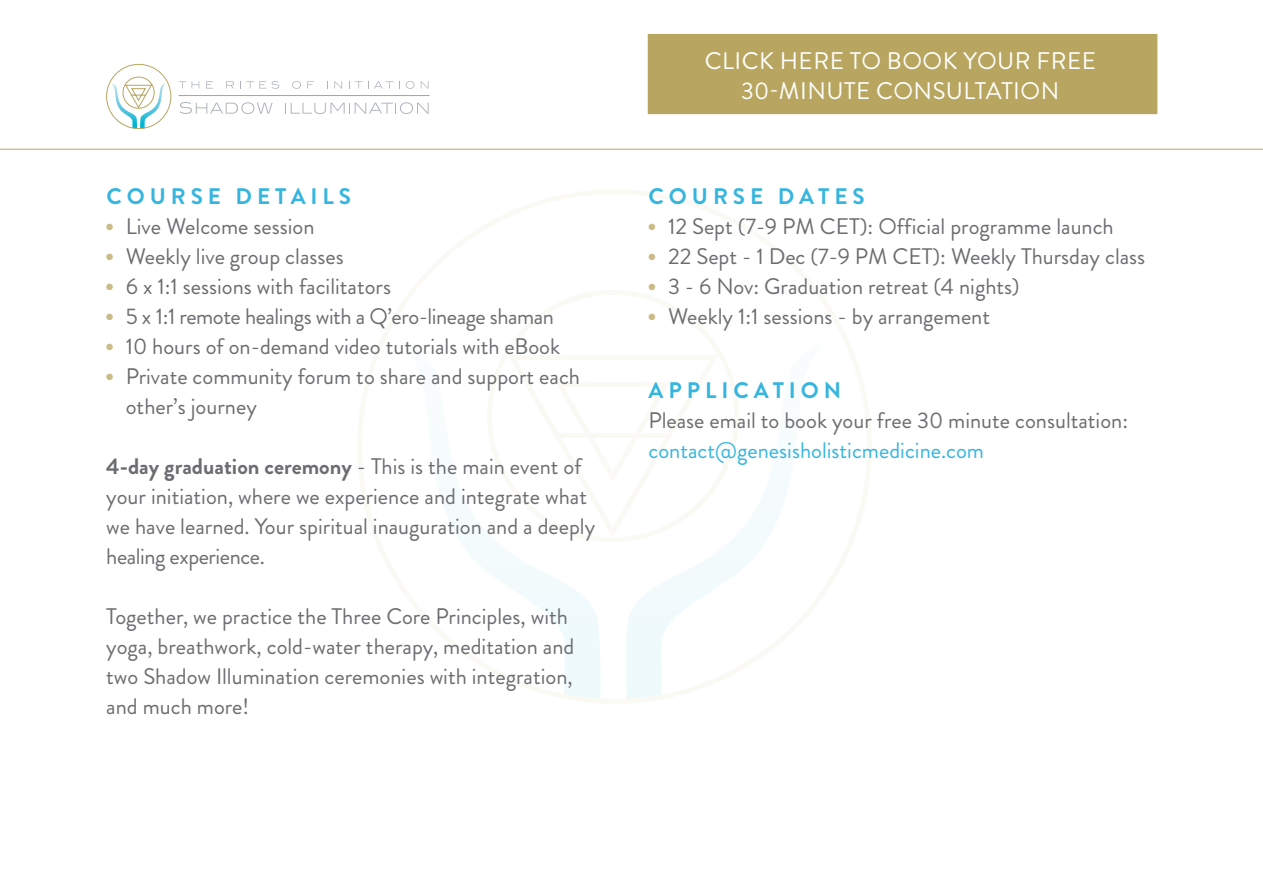
<style>
.page{position:relative;width:1263px;height:893px;background:#fff}
.page>*{position:absolute;margin:0;border:0;box-sizing:border-box;transform-origin:0 0}
.t1{font:24px "Brandon Grotesque";letter-spacing:.02em;color:#fff}
.t2{font:22.5px/30px "Brandon Grotesque";color:#6c6d70}
.t3{font:700 22.5px "Brandon Grotesque";letter-spacing:.22em;color:#36b5de}
.t4{font:22.5px "Brandon Grotesque";color:#36b5de}
.s1{font-weight:700}
</style>
<div class="page">
<div style="left:648px;top:34px;width:509px;height:80px;background:#b8a660"></div>
<svg style="left:358px;top:190px;width:513px;height:513px"></svg>
<hr style="left:0;top:149px;width:1263px;height:1px;background:#b8a660">
<hr style="left:179px;top:95px;width:251px;height:1px;background:#b8a660">
<svg style="left:180px;top:102px;width:93px;height:12px"></svg>
<svg style="left:285px;top:102px;width:144px;height:12px"></svg>
<svg style="left:179px;top:81px;width:7px;height:8px"></svg>
<svg style="left:192px;top:81px;width:7px;height:8px"></svg>
<svg style="left:206px;top:81px;width:7px;height:8px"></svg>
<svg style="left:226px;top:81px;width:8px;height:8px"></svg>
<svg style="left:240px;top:81px;width:39px;height:8px"></svg>
<svg style="left:292px;top:81px;width:9px;height:8px"></svg>
<svg style="left:307px;top:81px;width:7px;height:8px"></svg>
<svg style="left:334px;top:81px;width:8px;height:8px"></svg>
<svg style="left:349px;top:81px;width:44px;height:8px"></svg>
<svg style="left:406px;top:81px;width:8px;height:8px"></svg>
<svg style="left:421px;top:81px;width:7px;height:8px"></svg>
<svg style="left:106px;top:64px;width:65px;height:65px"></svg>
<p class="t3" style="left:106px;top:181px;width:20px">COURSE</p>
<p class="t3" style="left:236px;top:181px;width:72px">DE TAILS</p>
<p class="t2" style="left:106px;top:212px;width:210px"><sup>●</sup> Live Welcome session</p>
<p class="t2" style="left:106px;top:242px;width:239px"><sup>●</sup> Weekly live group classes</p>
<p class="t2" style="left:106px;top:272px;width:286px"><sup>●</sup> 6 x 1:1 sessions with facilitators</p>
<p class="t2" style="left:106px;top:302px;width:449px"><sup>●</sup> 5 x 1:1 remote healings with a Q’ero-lineage shaman</p>
<p class="t2" style="left:106px;top:332px;width:455px"><sup>●</sup> 10 hours of on-demand video tutorials with eBook</p>
<p class="t2" style="left:126px;top:362px;width:456px;text-indent:-19px"><sup>●</sup> Private community forum to share and support each other’s journey</p>
<p class="t2" style="left:106px;top:452px;width:490px"><span class="s1">4-day graduation ceremony</span> - This is the main event of your initiation, where we experience and integrate what we have learned. Your spiritual inauguration and a deeply healing experience.</p>
<p class="t2" style="left:106px;top:602px;width:469px">Together, we practice the Three Core Principles, with yoga, breathwork, cold-water therapy, meditation and two Shadow I llumination ceremonies with integration, and much more!</p>
<p class="t1" style="left:705px;top:44px;width:15px">CLICK</p>
<p class="t1" style="left:780px;top:44px;width:17px">HERE</p>
<p class="t1" style="left:850px;top:44px;width:56px">TO BOOK</p>
<p class="t1" style="left:963px;top:44px;width:18px">YOUR</p>
<p class="t1" style="left:1037px;top:44px;width:15px">FREE</p>
<p class="t1" style="left:741px;top:74px;width:154px">30-minute CON</p>
<p class="t1" style="left:933px;top:74px;width:28px">SULTATION</p>
<p class="t3" style="left:649px;top:181px;width:218px">Course dat es</p>
<p class="t2" style="left:648px;top:212px;width:467px"><sup>●</sup> 12 Sept (7-9 PM CET): Official programme launch</p>
<p class="t2" style="left:648px;top:242px;width:498px"><sup>●</sup> 22 Sept - 1 Dec (7-9 PM CET): Weekly Thursday class</p>
<p class="t2" style="left:648px;top:272px;width:373px"><sup>●</sup> 3 - 6 N ov: Graduation retreat (4 nights)</p>
<p class="t2" style="left:648px;top:302px;width:343px"><sup>●</sup> Weekly 1:1 sessions - by arrangement</p>
<p class="t3" style="left:649px;top:374px;width:19px">App</p>
<p class="t3" style="left:705px;top:374px;width:138px">licat ion</p>
<p class="t2" style="left:648px;top:405px;width:481px">Please email to book your free 30 minute consultation:</p>
<p class="t4" style="left:648px;top:434px;width:337px">contact@genesisholisticmedicine.com</p>
</div>
